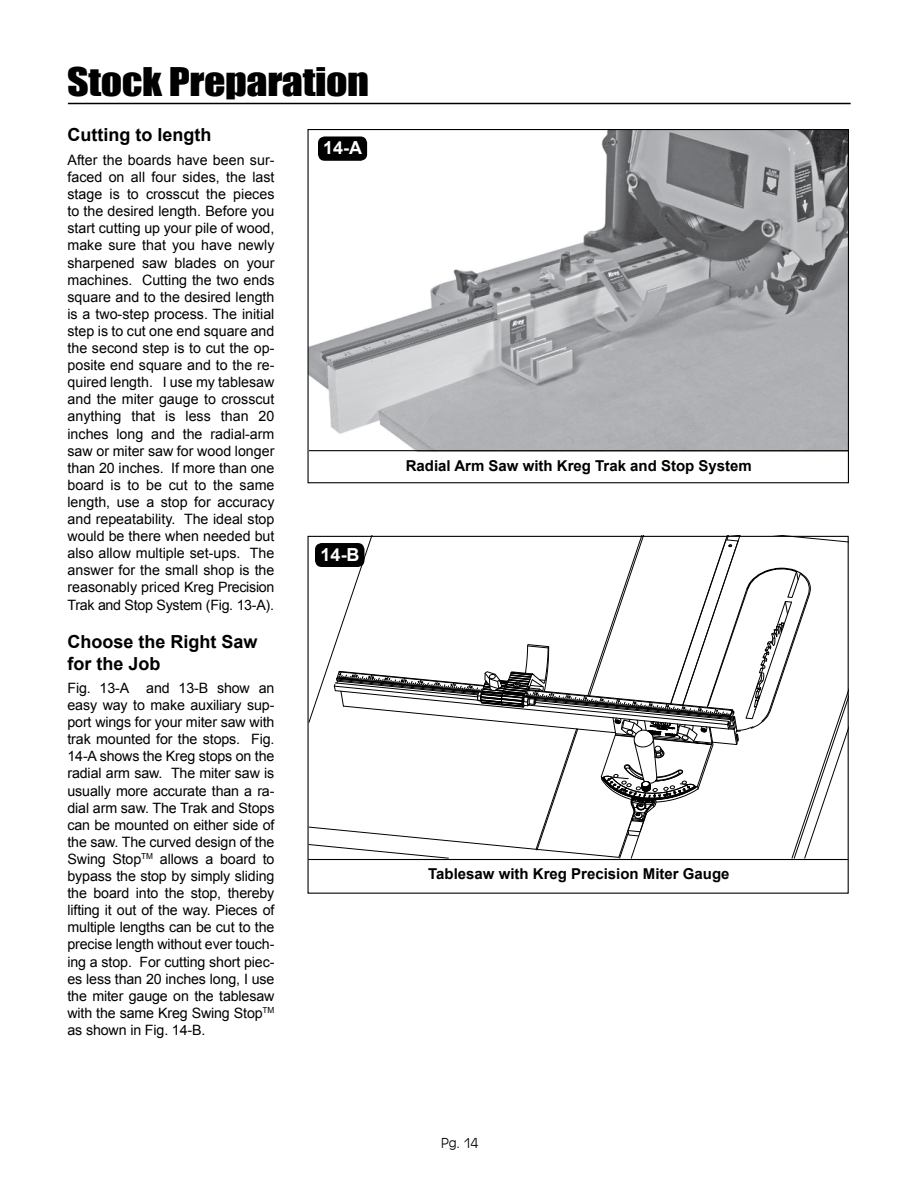
<style>
.page{position:relative;width:918px;height:1188px;background:#fff}
.page>*{position:absolute;margin:0;border:0;box-sizing:border-box;transform-origin:0 0}
.t1{font:36.3px "Impact";letter-spacing:-.01em;color:#000;scale:1.16 1}
.t2{font:700 18px/21.6px "Arial";color:#000}
.t3{font:700 18px "Arial";color:#fff}
.t4{font:700 15px "Arial";color:#000}
.t5{font:15px "Antique Oli T Ligh";color:#000}
.t6{font:14.25px/17.1px "Arial";letter-spacing:-.01em;color:#000;text-align:justify}
</style>
<div class="page">
<hr style="left:68px;top:103px;width:783px;height:1px;background:#000">
<img style="left:309px;top:131px;width:538px;height:319px">
<hr style="left:309px;top:450px;width:539px;height:1px;background:#000">
<hr style="left:308px;top:859px;width:540px;height:1px;background:#000">
<div style="left:318px;top:136px;width:49px;height:25px;background:#000;border-radius:7px"></div>
<svg style="left:308px;top:536px;width:540px;height:323px"></svg>
<h1 class="t1" style="left:67px;top:54px;width:262px">Stock Preparation</h1>
<p class="t2" style="left:67px;top:124px;width:145px">Cutting to length</p>
<p class="t6" style="left:68px;top:152px;width:209px">After the boards have been sur&shy;faced on all four sides, the last stage is to crosscut the pieces to the desired length. Before you start cutting up your pile of wood, make sure that you have newly sharpened saw blades on your machines. Cutting the two ends square and to the desired length is a two-step process. The initial step is to cut one end square and the second step is to cut the op&shy;posite end square and to the re&shy;quired length. I use my tablesaw and the miter gauge to crosscut anything that is less than 20 inches long and the radial-arm saw or miter saw for wood longer than 20 inches. If more than one board is to be cut to the same length, use a stop for accuracy and repeatability. The ideal stop would be there when needed but also allow multiple set-ups. The answer for the small shop is the reasonably priced Kreg Precision Trak and Stop System (Fig. 13-A).</p>
<p class="t2" style="left:68px;top:632px;width:192px">Choose the Right Saw for the Job</p>
<p class="t6" style="left:67px;top:680px;width:209px">Fig. 13-A and 13-B show an easy way to make auxiliary sup&shy;port wings for your miter saw with trak mounted for the stops. Fig.<br>14-A shows the Kreg stops on the radial arm saw. The miter saw is usually more accurate than a ra&shy;dial arm saw. The Trak and Stops can be mounted on either side of the saw. The curved design of the Swing Stop<sup>TM</sup> allows a board to bypass the stop by simply sliding the board into the stop, thereby lifting it out of the way. Pieces of multiple lengths can be cut to the precise length without ever touch&shy;ing a stop. For cutting short piec&shy;es less than 20 inches long, I use the miter gauge on the tablesaw with the same Kreg Swing Stop<sup>TM </sup>as shown in Fig. 14-B.</p>
<p class="t3" style="left:323px;top:136px;width:41px">14-A</p>
<p class="t3" style="left:321px;top:542px;width:41px">14-B</p>
<p class="t4" style="left:406px;top:456px;width:348px">Radial Arm Saw with Kreg Trak and Stop System</p>
<p class="t4" style="left:428px;top:864px;width:303px">Tablesaw with Kreg Precision Miter Gauge</p>
<p class="t5" style="left:441px;top:1135px;width:39px">Pg. 14</p>
</div>
